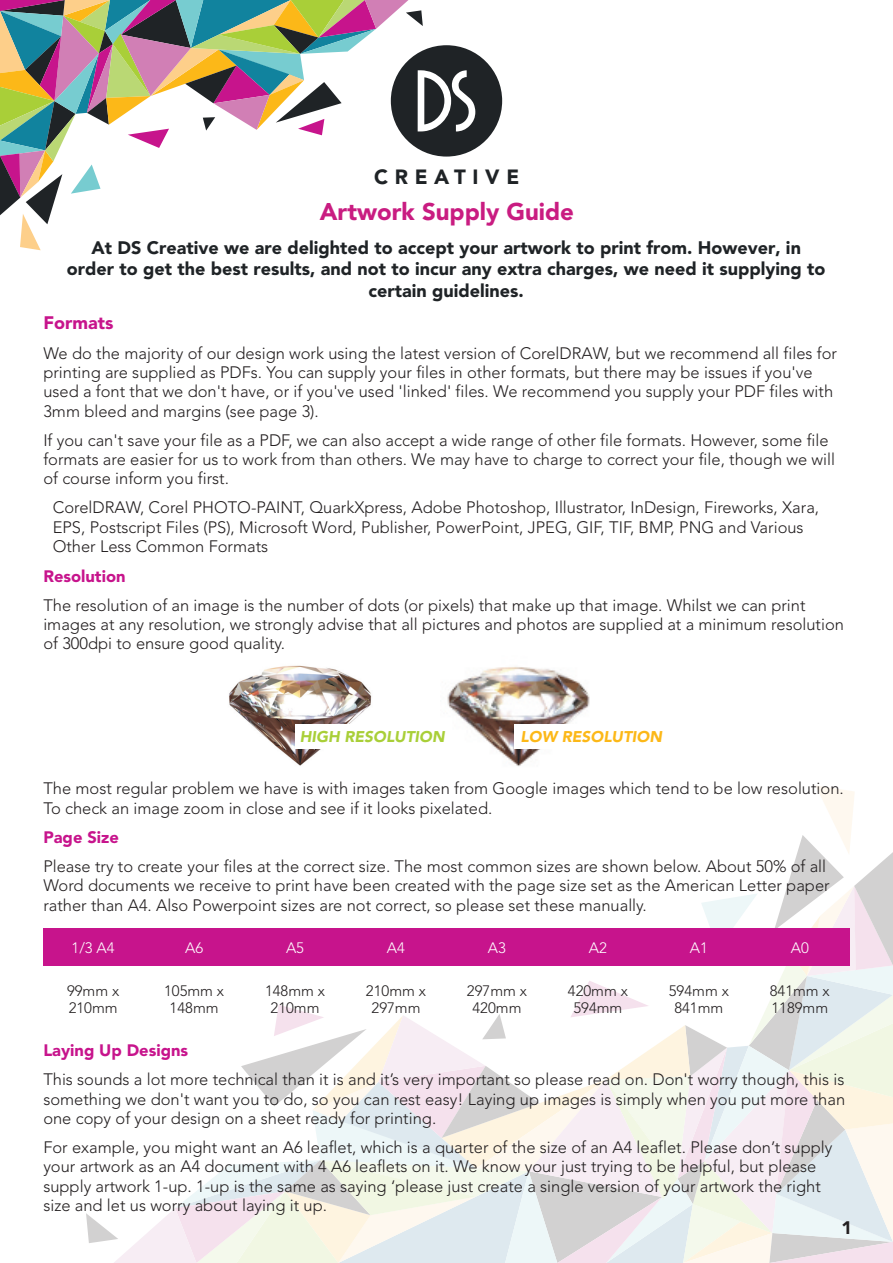
<style>
.page{position:relative;width:893px;height:1263px;background:#fff}
.page>*{position:absolute;margin:0;border:0;box-sizing:border-box;transform-origin:0 0}
.t1{font:900 24px "Avenir";color:#c91c81}
.t2{font:900 20.4px "Avenir";letter-spacing:.325em;color:#1f2326}
.t3{font:900 18px/21.1px "Avenir";color:#1f2326;text-align:center}
.t4{font:900 18px "Avenir";color:#c7148c}
.t5{font:900 18px "Avenir";color:#231f20}
.t6{font:300 16.5px/19.4px "Avenir";color:#231f20}
.t7{font:900 16.5px "Avenir";color:#c7148c}
.t8{font:italic 900 15.45px "Avenir";color:#a9cf38}
.t9{font:italic 900 15.45px "Avenir";color:#fcb818}
.t10{font:300 15px/17.5px "Avenir";color:#231f20;text-align:center}
.t11{font:300 15px "Avenir";color:#fff}
</style>
<div class="page">
<svg style="left:86px;top:786px;width:807px;height:477px"></svg>
<img style="left:447px;top:666px;width:143px;height:101px">
<img style="left:229px;top:665px;width:143px;height:101px">
<div style="left:295px;top:724px;width:156px;height:24px;background:#fff"></div>
<div style="left:514px;top:724px;width:156px;height:24px;background:#fff"></div>
<div style="left:43px;top:928px;width:101px;height:38px;background:#c7148c"></div>
<div style="left:144px;top:928px;width:101px;height:38px;background:#c7148c"></div>
<div style="left:245px;top:928px;width:101px;height:38px;background:#c7148c"></div>
<div style="left:346px;top:928px;width:100px;height:38px;background:#c7148c"></div>
<div style="left:446px;top:928px;width:101px;height:38px;background:#c7148c"></div>
<div style="left:547px;top:928px;width:101px;height:38px;background:#c7148c"></div>
<div style="left:648px;top:928px;width:101px;height:38px;background:#c7148c"></div>
<div style="left:749px;top:928px;width:101px;height:38px;background:#c7148c"></div>
<div style="left:391px;top:45px;width:111px;height:112px;background:#1f2326;border-radius:50%"></div>
<svg style="left:0;top:0;width:475px;height:250px"></svg>
<p class="t2" style="left:374px;top:168px;width:147px">CREATIVE</p>
<h1 class="t1" style="left:320px;top:202px;width:256px">Artwork Supply Guide</h1>
<p class="t3" style="left:67px;top:239px;width:760px">At DS Creative we are delighted to accept your artwork to print from. However, in order to get the best results, and not to incur any extra charges, we need it supplying to certain guidelines.</p>
<p class="t4" style="left:43px;top:315px;width:71px">Formats</p>
<p class="t6" style="left:43px;top:344px;width:795px">We do the majority of our design work using the latest version of CorelDRAW, but we recommend all files for printing are supplied as PDFs. You can supply your files in other formats, but there may be issues if you've used a font that we don't have, or if you've used 'linked' files. We recommend you supply your PDF files with 3mm bleed and margins (see page 3).</p>
<p class="t6" style="left:43px;top:432px;width:793px">If you can't save your file as a PDF, we can also accept a wide range of other file formats. However, some file formats are easier for us to work from than others. We may have to charge to correct your file, though we will of course inform you first.</p>
<p class="t6" style="left:53px;top:499px;width:768px">CorelDRAW, Corel PHOTO-PAINT, QuarkXpress, Adobe Photoshop, Illustrator, InDesign, Fireworks, Xara,<br>EPS, Postscript Files (PS), Microsoft Word, Publisher, PowerPoint, JPEG, GIF, TIF, BMP, PNG and Various<br>Other Less Common Formats</p>
<p class="t7" style="left:43px;top:569px;width:84px">Resolution</p>
<p class="t6" style="left:43px;top:596px;width:802px">The resolution of an image is the number of dots (or pixels) that make up that image. Whilst we can print images at any resolution, we strongly advise that all pictures and photos are supplied at a minimum resolution of 300dpi to ensure good quality.</p>
<p class="t8" style="left:300px;top:730px;width:146px">HIGH RESOLUTION</p>
<p class="t9" style="left:521px;top:730px;width:143px">LOW RESOLUTION</p>
<p class="t6" style="left:43px;top:780px;width:802px">The most regular problem we have is with images taken from Google images which tend to be low resolution.<br>To check an image zoom in close and see if it looks pixelated.</p>
<p class="t7" style="left:43px;top:831px;width:77px">Page Size</p>
<p class="t6" style="left:43px;top:858px;width:788px">Please try to create your files at the correct size. The most common sizes are shown below. About 50% of all<br>Word documents we receive to print have been created with the page size set as the American Letter paper rather than A4. Also Powerpoint sizes are not correct, so please set these manually.</p>
<p class="t11" style="left:72px;top:941px;width:45px">1/3 A4</p>
<p class="t11" style="left:185px;top:941px;width:20px">A6</p>
<p class="t11" style="left:286px;top:941px;width:20px">A5</p>
<p class="t11" style="left:387px;top:941px;width:20px">A4</p>
<p class="t11" style="left:488px;top:941px;width:20px">A3</p>
<p class="t11" style="left:589px;top:941px;width:20px">A2</p>
<p class="t11" style="left:690px;top:941px;width:20px">A1</p>
<p class="t11" style="left:791px;top:941px;width:20px">A0</p>
<p class="t10" style="left:67px;top:983px;width:54px;text-align:left">99mm x<br>210mm</p>
<p class="t10" style="left:164px;top:983px;width:62px">105mm x<br>148mm</p>
<p class="t10" style="left:265px;top:983px;width:62px">148mm x<br>210mm</p>
<p class="t10" style="left:366px;top:983px;width:62px">210mm x<br>297mm</p>
<p class="t10" style="left:467px;top:983px;width:62px">297mm x<br>420mm</p>
<p class="t10" style="left:568px;top:983px;width:62px">420mm x<br>594mm</p>
<p class="t10" style="left:669px;top:983px;width:62px">594mm x<br>841mm</p>
<p class="t10" style="left:770px;top:983px;width:62px;text-align:left">841mm x<br>1189mm</p>
<p class="t7" style="left:43px;top:1044px;width:146px">Laying Up Designs</p>
<p class="t6" style="left:43px;top:1071px;width:803px;text-align:justify">This sounds a lot more technical than it is and it’s very important so please read on. Don't worry though, this is something we don't want you to do, so you can rest easy! Laying up images is simply when you put more than one copy of your design on a sheet ready for printing.</p>
<p class="t6" style="left:43px;top:1139px;width:791px">For example, you might want an A6 leaflet, which is a quarter of the size of an A4 leaflet. Please don’t supply your artwork as an A4 document with 4 A6 leaflets on it. We know your just trying to be helpful, but please supply artwork 1-up. 1-up is the same as saying ‘please just create a single version of your artwork the right size and let us worry about laying it up.</p>
<p class="t5" style="left:841px;top:1221px;width:12px">1</p>
</div>
